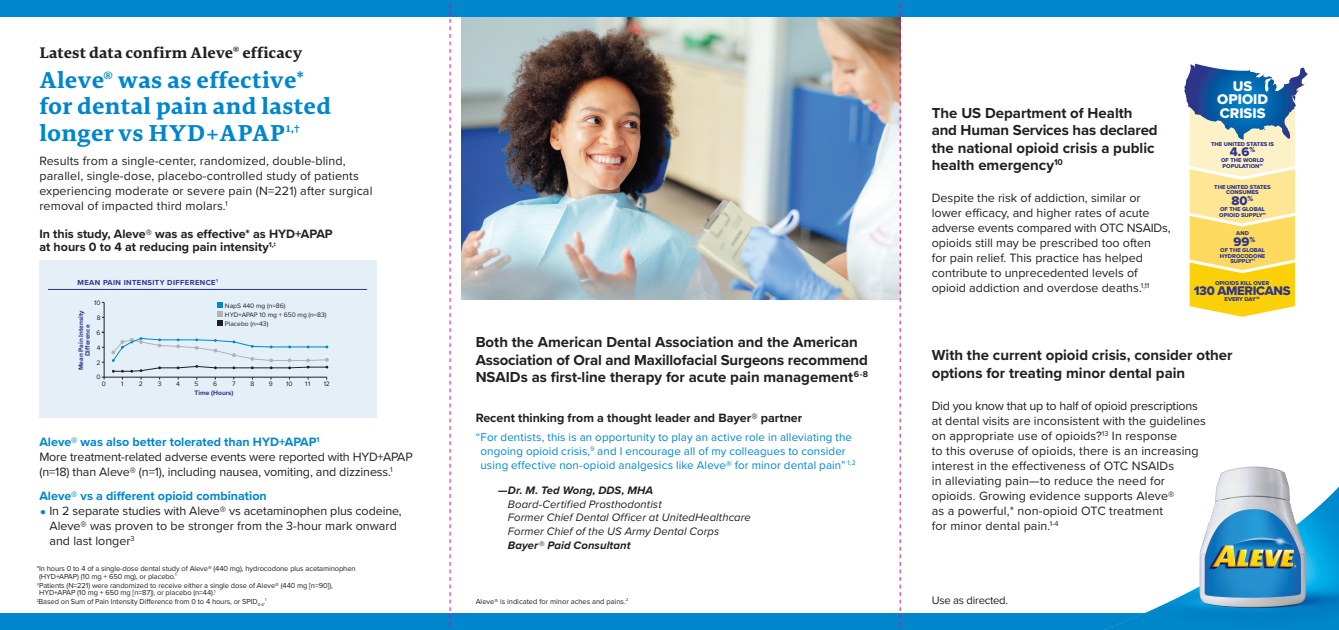
<style>
.page{position:relative;width:1339px;height:630px;background:#fff}
.page>*{position:absolute;margin:0;border:0;box-sizing:border-box;transform-origin:0 0}
.body_copy{font:700 22.5px/26.2px "Edit Serif Pro";letter-spacing:.01em;color:#0086cc}
.subhead{font:700 15px/17.5px "Proxima Nova";color:#231f20}
.t1{font:700 15px "Edit Serif Pro";color:#231f20}
.t2{font:14.62px/13.6px "Proxima Nova Extrabld";color:#fff;text-align:center}
.t3{font:13px "Proxima Nova Extrabld";letter-spacing:-.025em;color:#2d3589}
.body_copy-2{font:12.5px/15px "Proxima Nova";letter-spacing:.01em;color:#231f20}
.subhead-2{font:12.5px/15px "Proxima Nova";letter-spacing:-.01em;color:#231f20}
.body_copy-3{font:700 12.5px/12.5px "Proxima Nova";color:#231f20}
.subhead-3{font:700 12.5px "Proxima Nova";color:#0086cc}
.subhead-4{font:700 12.5px "Proxima Nova";color:#231f20}
.subhead-5{font:11.5px/13.8px "Proxima Nova";letter-spacing:.01em;color:#0086cc;text-align:center}
.body_copy-4{font:italic 11.25px/13.8px "Proxima Nova";letter-spacing:.01em;color:#231f20}
.t4{font:11.25px "Proxima Nova";letter-spacing:-.02em;color:#231f20}
.body_copy-5{font:700 9.5px "Edit Serif Pro";color:#0086cc}
.t5{font:700 7.62px "Proxima Nova";letter-spacing:.05em;color:#2d3589}
.t6{font:7.5px/7.5px "Proxima Nova";letter-spacing:-.01em;color:#231f20}
.t7{font:6.75px/9px "Proxima Nova";color:#231f20}
.t8{font:700 6.75px/6.8px "Proxima Nova";color:#2d3589;text-align:center}
.t9{font:5.88px/5.9px "Proxima Nova Extrabld";color:#2d3589}
.s1{font-family:"Proxima Nova";font-size:16.25px}
.s2{font-size:20px;color:#0086cc}
.s3{font-size:5.88px}
.s4{font-weight:700}
.s5{font-style:normal}
</style>
<div class="page">
<img style="left:461px;top:17px;width:439px;height:283px">
<div style="left:0;top:0;width:1339px;height:17px;background:#0086cc"></div>
<div style="left:0;top:613px;width:1339px;height:17px;background:#0086cc"></div>
<div style="left:39px;top:260px;width:338px;height:158px;background:#e4eff8"></div>
<hr style="left:104px;top:302px;width:1px;height:75px;background:#231f20">
<hr style="left:104px;top:377px;width:223px;height:1px;background:#231f20">
<svg style="left:112px;top:337px;width:217px;height:43px"></svg>
<svg style="left:217px;top:303px;width:5px;height:23px"></svg>
<hr style="left:48px;top:289px;width:319px;height:1px;background:#2d3589">
<svg style="left:1184px;top:64px;width:111px;height:253px;background:#cecb8f"></svg>
<img style="left:1104px;top:466px;width:235px;height:164px">
<svg style="left:450px;top:3px;width:1px;height:627px"></svg>
<svg style="left:900px;top:3px;width:1px;height:627px"></svg>
<p class="t1" style="left:39px;top:42px;width:264px">Latest data confirm Aleve<sup>®</sup> efficacy</p>
<p class="body_copy" style="left:39px;top:68px;width:293px">Aleve<sup>®</sup> was as effective<sup>* </sup>for dental pain and lasted longer vs HYD+APAP</p>
<p class="body_copy-5" style="left:285px;top:122px;width:16px">1,<span class="s1">†</span></p>
<p class="body_copy-2" style="left:39px;top:152px;width:335px">Results from a single-center, randomized, double-blind, parallel, single-dose, placebo-controlled study of patients experiencing moderate or severe pain (N=221) after surgical removal of impacted third molars.<sup>1</sup></p>
<p class="body_copy-3" style="left:39px;top:228px;width:295px">In this study, Aleve® was as effective* as HYD+APAP at hours 0 to 4 at reducing pain intensity<sup>1,‡</sup></p>
<p class="t5" style="left:78px;top:277px;width:142px">MEAN PAIN INTENSITY DIFFERENCE<sup>1</sup></p>
<p class="t7" style="left:94px;top:298px;width:8px">10</p>
<p class="t7" style="left:97px;top:328px;width:5px">6</p>
<p class="t7" style="left:97px;top:340px;width:5px;line-height:14.6px">4<br>2</p>
<p class="t7" style="left:96px;top:372px;width:6px">0</p>
<p class="t7" style="left:225px;top:301px;width:103px">NapS 440 mg (n=86)<br>HYD+APAP 10 mg + 650 mg (n=83)<br>Placebo (n=43)</p>
<p class="t8" style="left:77px;top:370px;width:61px;rotate:-90deg">Mean Pain Intensity<br>Di erence</p>
<p class="t7" style="left:97px;top:313px;width:5px">8</p>
<p class="t7" style="left:102px;top:379px;width:6px">0</p>
<p class="t7" style="left:121px;top:379px;width:4px">1</p>
<p class="t7" style="left:139px;top:379px;width:5px">2</p>
<p class="t7" style="left:158px;top:379px;width:5px">3</p>
<p class="t7" style="left:176px;top:379px;width:5px">4</p>
<p class="t7" style="left:195px;top:379px;width:5px">5</p>
<p class="t7" style="left:213px;top:379px;width:5px">6</p>
<p class="t7" style="left:232px;top:379px;width:5px">7</p>
<p class="t7" style="left:250px;top:379px;width:5px">8</p>
<p class="t7" style="left:269px;top:379px;width:5px">9</p>
<p class="t7" style="left:286px;top:379px;width:8px">10</p>
<p class="t7" style="left:305px;top:379px;width:7px">11</p>
<p class="t7" style="left:324px;top:379px;width:8px">12</p>
<p class="t8" style="left:194px;top:390px;width:40px">Time (Hours)</p>
<p class="subhead-3" style="left:39px;top:433px;width:282px">Aleve® was also better tolerated than HYD+APAP<sup>1</sup></p>
<p class="subhead-2" style="left:39px;top:449px;width:375px">More treatment-related adverse events were reported with HYD+APAP (n=18) than Aleve® (n=1), including nausea, vomiting, and dizziness.<sup>1</sup></p>
<p class="subhead-3" style="left:39px;top:487px;width:229px">Aleve® vs a different opioid combination</p>
<p class="subhead-2" style="left:49px;top:503px;width:354px;text-indent:-10px"><span class="s2">•</span> In 2 separate studies with Aleve® vs acetaminophen plus codeine,<br>Aleve® was proven to be stronger from the 3-hour mark onward and last longer<sup>3</sup></p>
<p class="t6" style="left:39px;top:565px;width:318px;text-indent:-2px">*In hours 0 to 4 of a single-dose dental study of Aleve® (440 mg), hydrocodone plus acetaminophen (HYD+APAP) (10 mg + 650 mg), or placebo.<sup>1</sup></p>
<p class="t6" style="left:39px;top:581px;width:295px;text-indent:-2px">†Patients (N=221) were randomized to receive either a single dose of Aleve® (440 mg [n=90]),<br>HYD+APAP (10 mg + 650 mg [n=87]), or placebo (n=44).<sup>1</sup></p>
<p class="t6" style="left:37px;top:597px;width:231px"><span class="s3">‡</span>Based on Sum of Pain Intensity Difference from 0 to 4 hours, or SPID<sub>0-4</sub>.<sup>1</sup></p>
<p class="t2" style="left:1217px;top:79px;width:52px">US<br>OPIOID</p>
<p class="subhead" style="left:476px;top:333px;width:394px">Both the American Dental Association and the American<br>Association of Oral and Maxillofacial Surgeons recommend<br>NSAIDs as first-line therapy for acute pain management<sup>6-8</sup></p>
<p class="subhead-4" style="left:476px;top:409px;width:328px">Recent thinking from a thought leader and Bayer® partner</p>
<p class="subhead-5" style="left:476px;top:430px;width:381px">“For dentists, this is an opportunity to play an active role in alleviating the ongoing opioid crisis,<sup>9</sup> and I encourage all of my colleagues to consider using effective non-opioid analgesics like Aleve® for minor dental pain” <sup>1,2</sup></p>
<p class="body_copy-4" style="left:508px;top:483px;width:245px;text-indent:-10px"><span class="s4">—Dr. M. Ted Wong, DDS, MHA<br></span>Board-Certified Prosthodontist<br>Former Chief Dental Officer at UnitedHealthcare Former Chief of the US Army Dental Corps <span class="s4">Bayer</span><span class="s5">®</span> <span class="s4">Paid Consultant</span></p>
<p class="subhead" style="left:932px;top:104px;width:202px">The US Department of Health</p>
<p class="t2" style="left:1219px;top:106px;width:47px">CRISIS</p>
<p class="subhead" style="left:932px;top:121px;width:227px">and Human Services has declared the national opioid crisis a public health emergency<sup>10</sup></p>
<p class="body_copy-2" style="left:932px;top:190px;width:241px">Despite the risk of addiction, similar or lower efficacy, and higher rates of acute adverse events compared with OTC NSAIDs, opioids still may be prescribed too often<br>for pain relief. This practice has helped contribute to unprecedented levels of opioid addiction and overdose deaths.<sup>1,11</sup></p>
<p class="t9" style="left:1211px;top:141px;width:64px">THE UNITED STATES IS</p>
<p class="t3" style="left:1230px;top:142px;width:27px">4.6<sup>%</sup></p>
<p class="t9" style="left:1221px;top:157px;width:44px">OF THE WORLD<br>POPULATION<sup>11</sup></p>
<p class="t9" style="left:1214px;top:184px;width:58px;text-align:center">THE UNITED STATES<br>CONSUMES</p>
<p class="t3" style="left:1231px;top:191px;width:23px">80<sup>%</sup></p>
<p class="t9" style="left:1219px;top:206px;width:48px">OF THE GLOBAL<br>OPIOID SUPPLY<sup>11</sup></p>
<p class="t9" style="left:1236px;top:230px;width:14px">AND</p>
<p class="t3" style="left:1233px;top:232px;width:23px">99<sup>%</sup></p>
<p class="t9" style="left:1220px;top:247px;width:47px;text-align:center">OF THE GLOBAL<br>HYDROCODONE<br>SUPPLY<sup>11</sup></p>
<p class="t9" style="left:1215px;top:280px;width:56px">OPIOIDS KILL OVER</p>
<p class="t3" style="left:1194px;top:281px;width:98px">130 AMERICANS</p>
<p class="t9" style="left:1224px;top:296px;width:37px">EVERY DAY<sup>12</sup></p>
<p class="subhead" style="left:932px;top:346px;width:302px">With the current opioid crisis, consider other options for treating minor dental pain</p>
<p class="body_copy-2" style="left:932px;top:398px;width:276px">Did you know that up to half of opioid prescriptions at dental visits are inconsistent with the guidelines on appropriate use of opioids?<sup>13</sup> In response<br>to this overuse of opioids, there is an increasing interest in the effectiveness of OTC NSAIDs<br>in alleviating pain—to reduce the need for opioids. Growing evidence supports Aleve®<br>as a powerful,* non-opioid OTC treatment<br>for minor dental pain.<sup>1-4</sup></p>
<p class="t6" style="left:476px;top:597px;width:154px">Aleve® is indicated for minor aches and pains.<sup>2</sup></p>
<p class="t4" style="left:932px;top:592px;width:78px">Use as directed.</p>
</div>
